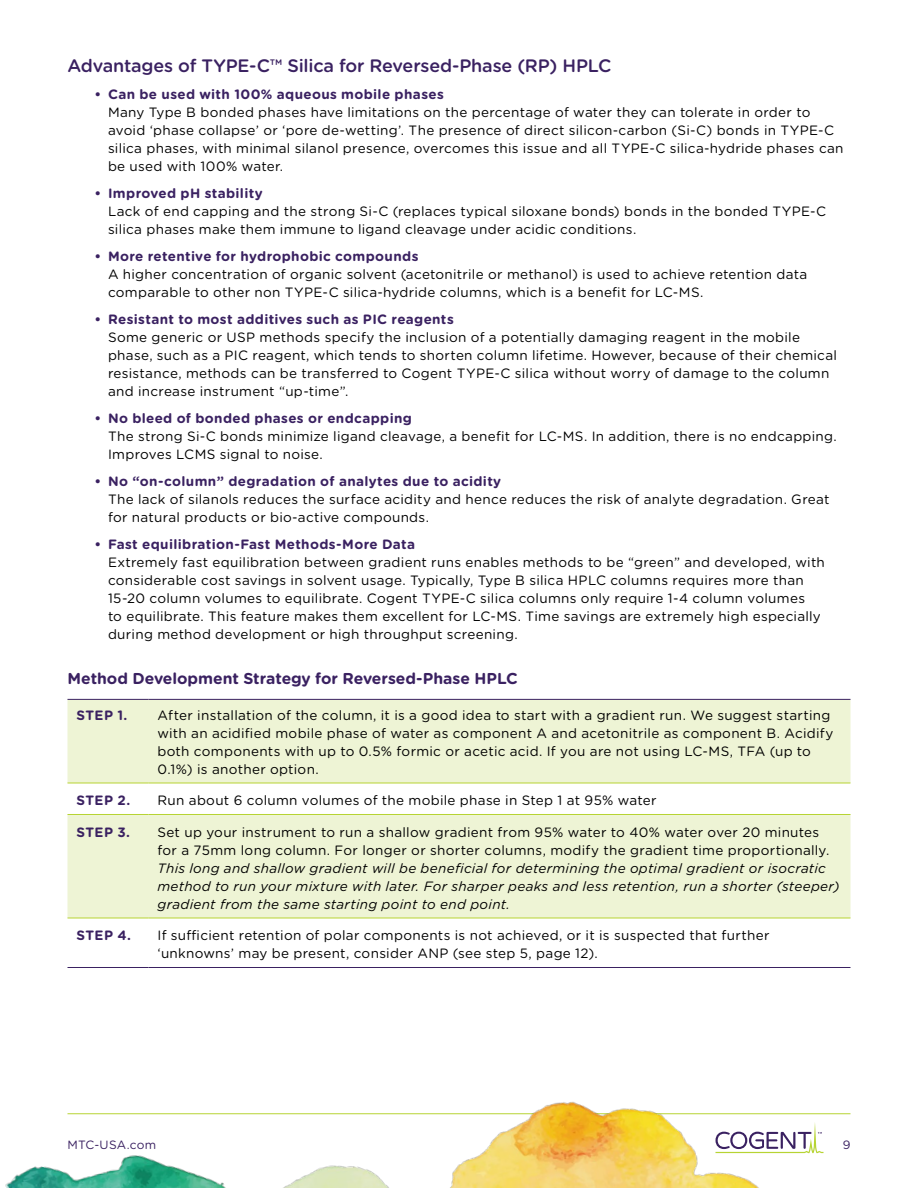
<style>
.page{position:relative;width:918px;height:1188px;background:#fff}
.page>*{position:absolute;margin:0;border:0;box-sizing:border-box;transform-origin:0 0}
.t1{font:500 18px "Gotham Rounded";letter-spacing:-.01em;color:#3a2161}
.t2{font:700 15.75px "Gotham Rounded";letter-spacing:-.005em;color:#3a2161}
.t3{font:13.5px/18px "Gotham Rounded";letter-spacing:.02em;color:#000}
.t4{font:700 13.5px "Gotham Rounded";letter-spacing:.025em;color:#3a2161}
.t5{font:italic 13.5px/18px "Gotham Rounded";letter-spacing:.02em;color:#000}
.t6{font:12px "Gotham Rounded";letter-spacing:.015em;color:#3a2161}
</style>
<div class="page">
<hr style="left:68px;top:1113px;width:782px;height:1px;background:#b7d433">
<img style="left:5px;top:1101px;width:781px;height:87px">
<svg style="left:716px;top:1122px;width:107px;height:31px"></svg>
<svg style="left:68px;top:700px;width:782px;height:218px;fill:#eef4d5"></svg>
<hr style="left:68px;top:699px;width:80px;height:1px;background:#3a2161">
<hr style="left:148px;top:699px;width:702px;height:1px;background:#3a2161">
<hr style="left:68px;top:967px;width:80px;height:1px;background:#3a2161">
<hr style="left:148px;top:967px;width:702px;height:1px;background:#3a2161">
<hr style="left:68px;top:783px;width:80px;height:1px;background:#b7d433">
<hr style="left:148px;top:783px;width:702px;height:1px;background:#b7d433">
<hr style="left:68px;top:814px;width:80px;height:1px;background:#b7d433">
<hr style="left:148px;top:814px;width:702px;height:1px;background:#b7d433">
<hr style="left:68px;top:918px;width:80px;height:1px;background:#b7d433">
<hr style="left:148px;top:918px;width:702px;height:1px;background:#b7d433">
<h1 class="t1" style="left:68px;top:53px;width:546px">Advantages of TYPE-C™ Silica for Reversed-Phase (RP) HPLC</h1>
<p class="t4" style="left:94px;top:84px;width:351px">• Can be used with 100% aqueous mobile phases</p>
<p class="t3" style="left:108px;top:103px;width:737px">Many Type B bonded phases have limitations on the percentage of water they can tolerate in order to avoid ‘phase collapse’ or ‘pore de-wetting’. The presence of direct silicon-carbon (Si-C) bonds in TYPE-C silica phases, with minimal silanol presence, overcomes this issue and all TYPE-C silica-hydride phases can be used with 100% water.</p>
<p class="t4" style="left:94px;top:183px;width:170px">• Improved pH stability</p>
<p class="t3" style="left:108px;top:202px;width:720px">Lack of end capping and the strong Si-C (replaces typical siloxane bonds) bonds in the bonded TYPE-C silica phases make them immune to ligand cleavage under acidic conditions.</p>
<p class="t4" style="left:94px;top:246px;width:325px">• More retentive for hydrophobic compounds</p>
<p class="t3" style="left:108px;top:265px;width:701px">A higher concentration of organic solvent (acetonitrile or methanol) is used to achieve retention data comparable to other non TYPE-C silica-hydride columns, which is a benefit for LC-MS.</p>
<p class="t4" style="left:94px;top:309px;width:361px">• Resistant to most additives such as PIC reagents</p>
<p class="t3" style="left:108px;top:328px;width:731px">Some generic or USP methods specify the inclusion of a potentially damaging reagent in the mobile phase, such as a PIC reagent, which tends to shorten column lifetime. However, because of their chemical resistance, methods can be transferred to Cogent TYPE-C silica without worry of damage to the column and increase instrument “up-time”.</p>
<p class="t4" style="left:94px;top:408px;width:319px">• No bleed of bonded phases or endcapping</p>
<p class="t3" style="left:108px;top:427px;width:730px">The strong Si-C bonds minimize ligand cleavage, a benefit for LC-MS. In addition, there is no endcapping.<br>Improves LCMS signal to noise.</p>
<p class="t4" style="left:94px;top:471px;width:408px">• No “on-column” degradation of analytes due to acidity</p>
<p class="t3" style="left:108px;top:490px;width:723px">The lack of silanols reduces the surface acidity and hence reduces the risk of analyte degradation. Great for natural products or bio-active compounds.</p>
<p class="t4" style="left:94px;top:534px;width:322px">• Fast equilibration-Fast Methods-More Data</p>
<p class="t3" style="left:108px;top:553px;width:718px">Extremely fast equilibration between gradient runs enables methods to be “green” and developed, with considerable cost savings in solvent usage. Typically, Type B silica HPLC columns requires more than 15-20 column volumes to equilibrate. Cogent TYPE-C silica columns only require 1-4 column volumes<br>to equilibrate. This feature makes them excellent for LC-MS. Time savings are extremely high especially during method development or high throughput screening.</p>
<p class="t2" style="left:68px;top:667px;width:452px">Method Development Strategy for Reversed-Phase HPLC</p>
<p class="t4" style="left:76px;top:705px;width:52px">STEP 1.</p>
<p class="t3" style="left:157px;top:706px;width:677px">After installation of the column, it is a good idea to start with a gradient run. We suggest starting with an acidified mobile phase of water as component A and acetonitrile as component B. Acidify both components with up to 0.5% formic or acetic acid. If you are not using LC-MS, TFA (up to 0.1%) is another option.</p>
<p class="t4" style="left:76px;top:791px;width:55px">STEP 2.</p>
<p class="t3" style="left:157px;top:791px;width:501px">Run about 6 column volumes of the mobile phase in Step 1 at 95% water</p>
<p class="t4" style="left:76px;top:822px;width:55px">STEP 3.</p>
<p class="t3" style="left:157px;top:823px;width:673px">Set up your instrument to run a shallow gradient from 95% water to 40% water over 20 minutes for a 75mm long column. For longer or shorter columns, modify the gradient time proportionally.</p>
<p class="t5" style="left:157px;top:859px;width:684px">This long and shallow gradient will be beneficial for determining the optimal gradient or isocratic method to run your mixture with later. For sharper peaks and less retention, run a shorter (steeper) gradient from the same starting point to end point.</p>
<p class="t4" style="left:76px;top:926px;width:56px">STEP 4.</p>
<p class="t3" style="left:157px;top:926px;width:614px">If sufficient retention of polar components is not achieved, or it is suspected that further ‘unknowns’ may be present, consider ANP (see step 5, page 12).</p>
<p class="t6" style="left:68px;top:1136px;width:90px">MTC-USA.com</p>
<p class="t6" style="left:843px;top:1136px;width:9px">9</p>
</div>
